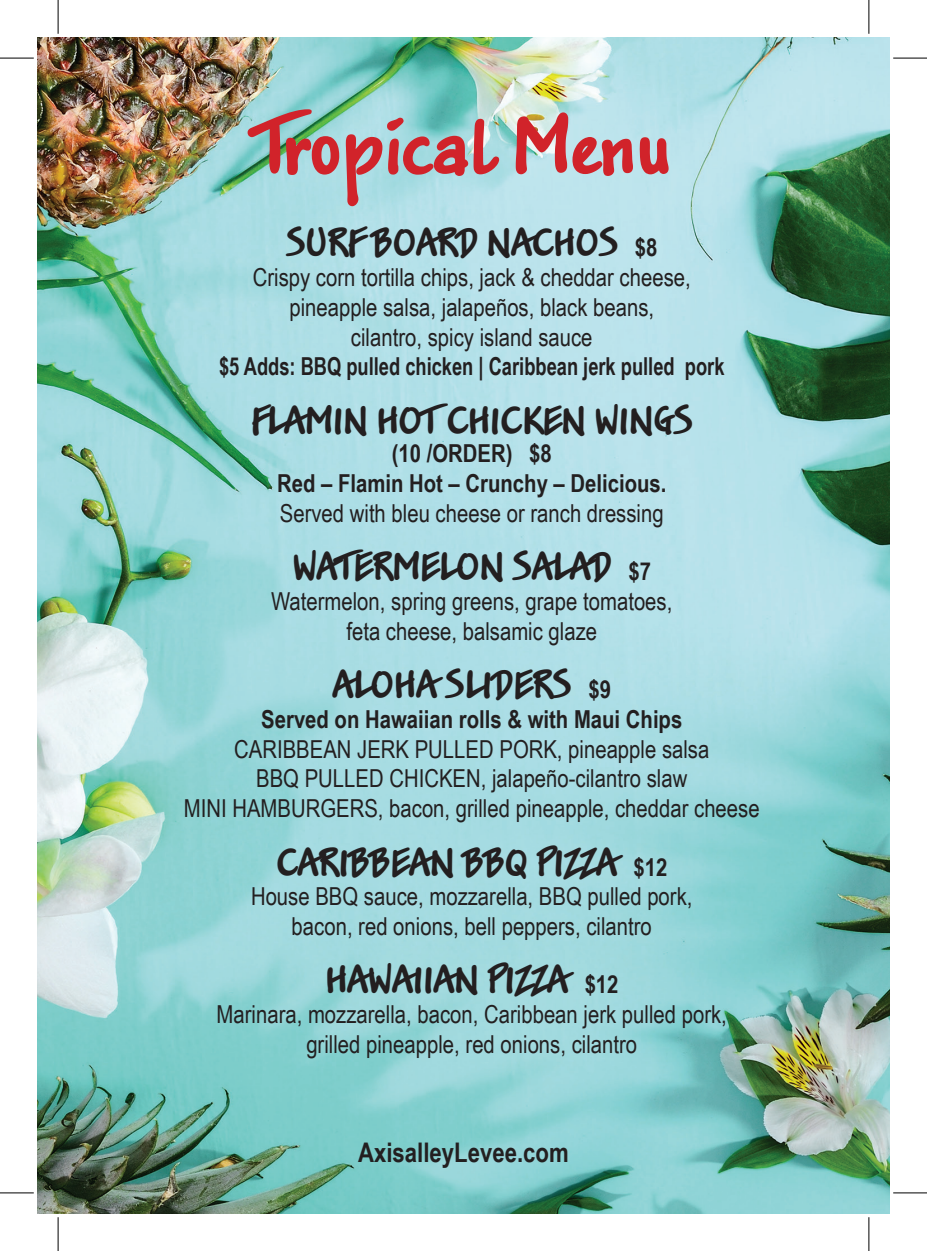
<style>
.page{position:relative;width:927px;height:1251px;background:#fff}
.page>*{position:absolute;margin:0;border:0;box-sizing:border-box;transform-origin:0 0}
.t1{font:700 76.5px "Jakob";color:#d1232a}
.t2{font:700 36px "Jakob";color:#231f20}
.t3{font:700 27px "Arial Narrow";color:#231f20}
.t4{font:24.75px/29.7px "Arial Narrow";color:#231f20;text-align:center}
.t5{font:700 24.75px "Arial Narrow";color:#231f20;scale:.9 1}
.t6{font:700 24.75px "Arial Narrow";color:#231f20}
.s1{font-family:"Arial Narrow";font-size:24.75px}
.s2{font-weight:700}
</style>
<div class="page">
<img style="left:38px;top:38px;width:850px;height:1174px">
<hr style="left:0;top:58px;width:34px;height:1px;background:#000">
<hr style="left:892px;top:58px;width:34px;height:1px;background:#000">
<hr style="left:0;top:1192px;width:34px;height:1px;background:#000">
<hr style="left:892px;top:1192px;width:34px;height:1px;background:#000">
<hr style="left:58px;top:0;width:1px;height:34px;background:#000">
<hr style="left:58px;top:1216px;width:1px;height:34px;background:#000">
<hr style="left:868px;top:0;width:1px;height:34px;background:#000">
<hr style="left:868px;top:1216px;width:1px;height:34px;background:#000">
<p class="t1" style="left:256px;top:89px;width:416px">Tropical Menu</p>
<p class="t2" style="left:286px;top:216px;width:372px">SURF BOARD NACHOS <span class="s1">$8</span></p>
<p class="t4" style="left:252px;top:261px;width:439px">Crispy corn tortilla chips, jack &amp; cheddar cheese, pineapple salsa, jalapeños, black beans, cilantro, spicy island sauce</p>
<p class="t5" style="left:219px;top:352px;width:563px">$5 Adds: BBQ pulled chicken | Caribbean jerk pulled pork</p>
<p class="t2" style="left:251px;top:394px;width:443px">FLAMIN HOT CHICKEN WINGS</p>
<p class="t6" style="left:391px;top:439px;width:161px">(10 /ORDER) $8</p>
<p class="t4" style="left:277px;top:467px;width:391px;text-align:left"><span class="s2">Red – Flamin Hot – Crunchy – Delicious.<br></span>Served with bleu cheese or ranch dressing</p>
<p class="t2" style="left:292px;top:540px;width:360px">WATERMELON SALAD <span class="s1">$7</span></p>
<p class="t4" style="left:271px;top:585px;width:402px">Watermelon, spring greens, grape tomatoes, feta cheese, balsamic glaze</p>
<p class="t2" style="left:332px;top:658px;width:280px">ALOHA SLIDERS <span class="s1">$9</span></p>
<p class="t6" style="left:261px;top:704px;width:422px">Served on Hawaiian rolls &amp; with Maui Chips</p>
<p class="t4" style="left:234px;top:732px;width:476px">CARIBBEAN JERK PULLED PORK, pineapple salsa</p>
<p class="t4" style="left:256px;top:762px;width:432px">BBQ PULLED CHICKEN, jalapeño-cilantro slaw</p>
<p class="t4" style="left:184px;top:792px;width:577px">MINI HAMBURGERS, bacon, grilled pineapple, cheddar cheese</p>
<p class="t2" style="left:276px;top:835px;width:392px">CARIBBEAN BBQ PIZZA <span class="s1">$12</span></p>
<p class="t4" style="left:251px;top:880px;width:443px">House BBQ sauce, mozzarella, BBQ pulled pork, bacon, red onions, bell peppers, cilantro</p>
<p class="t2" style="left:325px;top:953px;width:295px">HAWAIIAN PIZZA <span class="s1">$12</span></p>
<p class="t4" style="left:216px;top:998px;width:511px">Marinara, mozzarella, bacon, Caribbean jerk pulled pork, grilled pineapple, red onions, cilantro</p>
<p class="t3" style="left:358px;top:1136px;width:212px">AxisalleyLevee.com</p>
</div>
